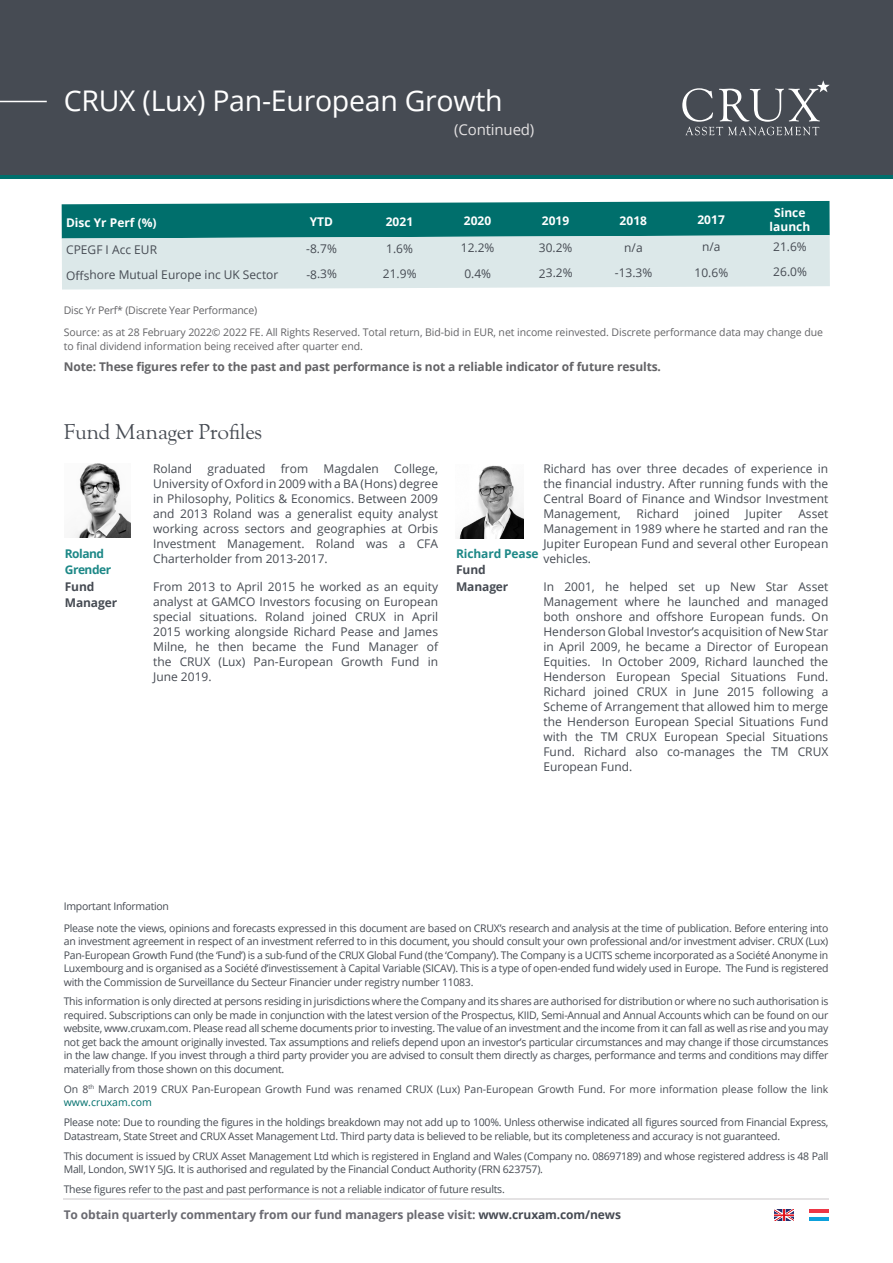
<style>
.page{position:relative;width:893px;height:1263px;background:#fff}
.page>*{position:absolute;margin:0;border:0;box-sizing:border-box;transform-origin:0 0}
.t1{font:28.5px "Open Sans";letter-spacing:-.01em;color:#fff}
.t2{font:21px "LTC Goudy Oldstyle Pro";letter-spacing:-.02em;color:#464b53}
.t3{font:15px "Open Sans";letter-spacing:-.01em;color:#e4e2e3}
.Table{font:12px/15px "Open Sans";color:#464b53;text-align:justify}
.t4{font:700 12px "Open Sans";letter-spacing:-.01em;color:#636366}
.t5{font:700 12px "Open Sans";letter-spacing:-.01em;color:#6a6a71}
.Tablet_top{font:700 12px/14.4px "Open Sans";letter-spacing:-.005em;color:#fff;text-align:center}
.t6{font:700 12px/16.5px "Open Sans";letter-spacing:-.01em;color:#464b53}
.t7{font:700 12px/16.5px "Open Sans";letter-spacing:-.04em;color:#1d8887}
.t8{font:700 12px "Open Sans";letter-spacing:-.01em;color:#1d8887}
.t9{font:10.5px/13.5px "Open Sans";letter-spacing:-.025em;color:#464b53;text-align:justify}
.t10{font:10.5px/13.5px "Open Sans";letter-spacing:-.005em;color:#636366}
.t11{font:10.5px/13.5px "Open Sans";color:#464b53}
.s1{color:#006f6c}
.s2{color:#464b53}
</style>
<div class="page">
<div style="left:0;top:0;width:893px;height:179px;background:#464b53"></div>
<hr style="left:0;top:175px;width:893px;height:4px;background:#006f6c">
<hr style="left:64px;top:1198px;width:765px;height:2px;background:#e4e2e3">
<hr style="left:0;top:101px;width:47px;height:1px;background:#fff">
<svg style="left:682px;top:80px;width:148px;height:55px"></svg>
<svg style="left:775px;top:1210px;width:19px;height:11px"></svg>
<svg style="left:809px;top:1210px;width:19px;height:11px"></svg>
<img style="left:458px;top:465px;width:65px;height:73px">
<img style="left:72px;top:464px;width:58px;height:74px">
<svg style="left:62px;top:201px;width:768px;height:89px;background:#89baba"></svg>
<p class="t1" style="left:64px;top:81px;width:440px">CRUX (Lux) Pan-European Growth</p>
<p class="t3" style="left:454px;top:119px;width:82px">(Continued)</p>
<p class="Tablet_top" style="left:66px;top:215px;width:92px">Disc Yr Perf (%)</p>
<p class="Tablet_top" style="left:310px;top:214px;width:25px">YTD</p>
<p class="Tablet_top" style="left:386px;top:214px;width:29px">2021</p>
<p class="Tablet_top" style="left:464px;top:213px;width:29px">2020</p>
<p class="Tablet_top" style="left:542px;top:213px;width:29px">2019</p>
<p class="Tablet_top" style="left:620px;top:213px;width:29px">2018</p>
<p class="Tablet_top" style="left:697px;top:212px;width:29px">2017</p>
<p class="Tablet_top" style="left:769px;top:205px;width:42px">Since launch</p>
<p class="Table" style="left:66px;top:242px;width:93px">CPEGF I Acc EUR</p>
<p class="Table" style="left:306px;top:241px;width:32px">-8.7%</p>
<p class="Table" style="left:386px;top:240px;width:28px">1.6%</p>
<p class="Table" style="left:461px;top:240px;width:35px">12.2%</p>
<p class="Table" style="left:539px;top:240px;width:35px">30.2%</p>
<p class="Table" style="left:624px;top:239px;width:20px">n/a</p>
<p class="Table" style="left:702px;top:239px;width:20px">n/a</p>
<p class="Table" style="left:773px;top:239px;width:35px">21.6%</p>
<p class="Table" style="left:66px;top:267px;width:214px">Offshore Mutual Europe inc UK Sector</p>
<p class="Table" style="left:306px;top:266px;width:32px">-8.3%</p>
<p class="Table" style="left:383px;top:266px;width:35px">21.9%</p>
<p class="Table" style="left:464px;top:266px;width:28px">0.4%</p>
<p class="Table" style="left:539px;top:265px;width:35px">23.2%</p>
<p class="Table" style="left:615px;top:265px;width:39px">-13.3%</p>
<p class="Table" style="left:694px;top:265px;width:35px">10.6%</p>
<p class="Table" style="left:773px;top:264px;width:35px">26.0%</p>
<p class="t10" style="left:64px;top:303px;width:195px">Disc Yr Perf* (Discrete Year Performance)</p>
<p class="t10" style="left:64px;top:325px;width:761px">Source: as at 28 February 2022© 2022 FE. All Rights Reserved. Total return, Bid-bid in EUR, net income reinvested. Discrete performance data may change due to final dividend information being received after quarter end.</p>
<p class="t4" style="left:64px;top:358px;width:599px">Note: These figures refer to the past and past performance is not a reliable indicator of future results.</p>
<p class="t2" style="left:64px;top:420px;width:200px">Fund Manager Profiles</p>
<p class="Table" style="left:153px;top:461px;width:41px">Roland</p>
<p class="Table" style="left:208px;top:461px;width:59px">graduated</p>
<p class="Table" style="left:281px;top:461px;width:29px">from</p>
<p class="Table" style="left:324px;top:461px;width:57px">Magdalen</p>
<p class="Table" style="left:153px;top:461px;width:286px;text-indent:241px">College, University of Oxford in 2009 with a BA (Hons) degree in Philosophy, Politics &amp; Economics. Between 2009 and 2013 Roland was a generalist equity analyst working across sectors and geographies at Orbis Investment Management. Roland was a CFA Charterholder from 2013-2017.</p>
<p class="Table" style="left:153px;top:578px;width:286px">From 2013 to April 2015 he worked as an equity analyst at GAMCO Investors focusing on European special situations. Roland joined CRUX in April 2015 working alongside Richard Pease and James Milne, he then became the Fund Manager of the CRUX (Lux) Pan-European Growth Fund in June 2019.</p>
<p class="t7" style="left:65px;top:545px;width:48px">Roland<br>Grender</p>
<p class="t6" style="left:65px;top:578px;width:54px">Fund<br>Manager</p>
<p class="Table" style="left:543px;top:461px;width:286px">Richard has over three decades of experience in the financial industry. After running funds with the Central Board of Finance and Windsor Investment Management,</p>
<p class="Table" style="left:637px;top:506px;width:44px">Richard</p>
<p class="Table" style="left:695px;top:506px;width:36px">joined</p>
<p class="Table" style="left:746px;top:506px;width:38px">Jupiter</p>
<p class="Table" style="left:543px;top:506px;width:286px;text-indent:255px">Asset Management in 1989 where he started and ran the Jupiter European Fund and several other European vehicles.</p>
<p class="Table" style="left:543px;top:578px;width:286px">In 2001, he helped set up New Star Asset Management where he launched and managed both onshore and offshore European funds. On Henderson Global Investor’s acquisition of New Star in April 2009, he became a Director of European Equities. In October 2009, Richard launched the Henderson European Special Situations Fund.<br>Richard joined CRUX in June 2015 following a Scheme of Arrangement that allowed him to merge the Henderson European Special Situations Fund with the TM CRUX European Special Situations Fund. Richard also co-manages the TM CRUX European Fund.</p>
<p class="t8" style="left:456px;top:545px;width:84px">Richard Pease</p>
<p class="t6" style="left:456px;top:561px;width:54px">Fund<br>Manager</p>
<p class="t9" style="left:64px;top:899px;width:107px">Important Information</p>
<p class="t9" style="left:64px;top:921px;width:766px">Please note the views, opinions and forecasts expressed in this document are based on CRUX’s research and analysis at the time of publication. Before entering into an investment agreement in respect of an investment referred to in this document, you should consult your own professional and/or investment adviser. CRUX (Lux)<br>Pan-European Growth Fund (the ‘Fund’) is a sub-fund of the CRUX Global Fund (the ‘Company’). The Company is a UCITS scheme incorporated as a Société Anonyme in Luxembourg and is organised as a Société d’investissement à Capital Variable (SICAV). This is a type of open-ended fund widely used in Europe. The Fund is registered with the Commission de Surveillance du Secteur Financier under registry number 11083.</p>
<p class="t9" style="left:64px;top:995px;width:766px">This information is only directed at persons residing in jurisdictions where the Company and its shares are authorised for distribution or where no such authorisation is required. Subscriptions can only be made in conjunction with the latest version of the Prospectus, KIID, Semi-Annual and Annual Accounts which can be found on our website, www.cruxam.com. Please read all scheme documents prior to investing. The value of an investment and the income from it can fall as well as rise and you may not get back the amount originally invested. Tax assumptions and reliefs depend upon an investor’s particular circumstances and may change if those circumstances in the law change. If you invest through a third party provider you are advised to consult them directly as charges, performance and terms and conditions may differ materially from those shown on this document.</p>
<p class="t11" style="left:64px;top:1082px;width:766px">On 8<sup>th</sup> March 2019 CRUX Pan-European Growth Fund was renamed CRUX (Lux) Pan-European Growth Fund. For more information please follow the link <span class="s1">www.cruxam.com</span></p>
<p class="t9" style="left:64px;top:1115px;width:766px">Please note: Due to rounding the figures in the holdings breakdown may not add up to 100%. Unless otherwise indicated all figures sourced from Financial Express,<br>Datastream, State Street and CRUX Asset Management Ltd. Third party data is believed to be reliable, but its completeness and accuracy is not guaranteed.</p>
<p class="t9" style="left:64px;top:1149px;width:766px">This document is issued by CRUX Asset Management Ltd which is registered in England and Wales (Company no. 08697189) and whose registered address is 48 Pall<br>Mall, London, SW1Y 5JG. It is authorised and regulated by the Financial Conduct Authority (FRN 623757).</p>
<p class="t9" style="left:64px;top:1182px;width:443px">These figures refer to the past and past performance is not a reliable indicator of future results.</p>
<p class="t5" style="left:64px;top:1206px;width:559px">To obtain quarterly commentary from our fund managers please visit: <span class="s2">www.cruxam.com/news</span></p>
</div>
